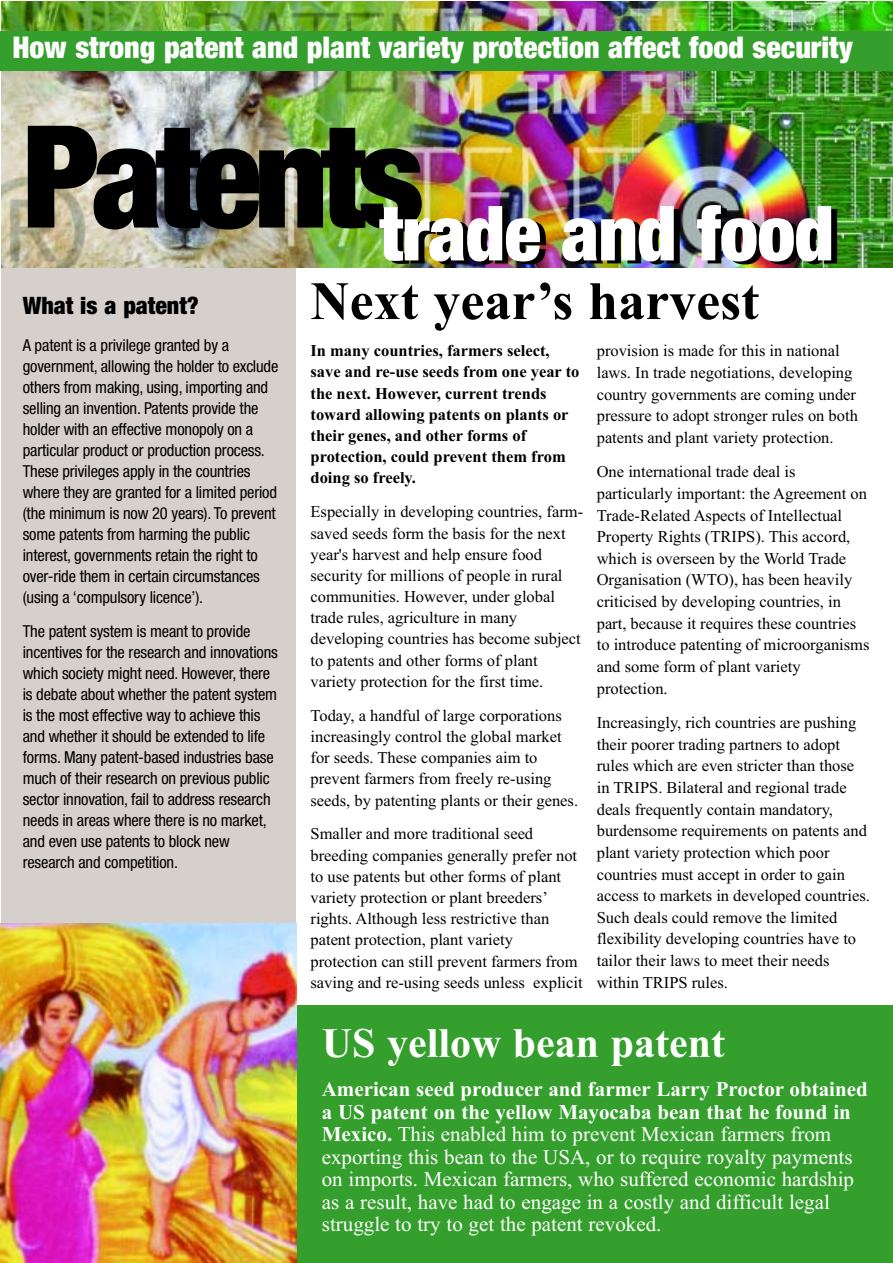
<style>
.page{position:relative;width:893px;height:1263px;background:#fff}
.page>*{position:absolute;margin:0;border:0;box-sizing:border-box;transform-origin:0 0}
.t1{font:900 condensed 142.5px "Helvetica Neue";letter-spacing:-.05em;color:#000}
.t2{font:900 condensed 76.05px "Helvetica Neue";letter-spacing:-.01em;color:#fff}
.t3{font:700 54px "Times";color:#000}
.t4{font:700 42px "Times";color:#fff}
.t5{font:900 condensed 30px "Helvetica Neue";color:#fff}
.t6{font:900 condensed 24px "Helvetica Neue";color:#000}
.t7{font:21px/22.5px "Times";color:#fff}
.t8{font:16.5px/21.6px "Times";color:#000}
.t9{font:condensed 16.5px/21px "Helvetica Neue";letter-spacing:-.01em;color:#000}
.t10{font:700 16.5px/21.1px "Times";color:#000}
.s1{font-weight:700}
</style>
<div class="page">
<div style="left:1px;top:256px;width:295px;height:676px;background:#d6d0cd"></div>
<div style="left:296px;top:1005px;width:596px;height:258px;background:#349f2c"></div>
<img style="left:2px;top:1px;width:890px;height:267px">
<div style="left:0;top:32px;width:892px;height:39px;background:#349f2c"></div>
<img style="left:0;top:924px;width:296px;height:339px">
<h3 class="t5" style="left:12px;top:36px;width:842px">How strong patent and plant variety protection affect food security</h3>
<h1 class="t1" style="left:23px;top:126px;width:403px">Patents</h1>
<h2 class="t2" style="left:379px;top:206px;width:456px">trade and food</h2>
<h3 class="t6" style="left:23px;top:297px;width:178px">What is a patent?</h3>
<p class="t9" style="left:23px;top:336px;width:257px">A patent is a privilege granted by a government, allowing the holder to exclude others from making, using, importing and selling an invention. Patents provide the holder with an effective monopoly on a particular product or production process.<br>These privileges apply in the countries where they are granted for a limited period (the minimum is now 20 years). To prevent some patents from harming the public interest, governments retain the right to over-ride them in certain circumstances (using a ‘compulsory licence’).</p>
<p class="t9" style="left:23px;top:622px;width:257px">The patent system is meant to provide incentives for the research and innovations which society might need. However, there is debate about whether the patent system is the most effective way to achieve this and whether it should be extended to life forms. Many patent-based industries base much of their research on previous public sector innovation, fail to address research needs in areas where there is no market, and even use patents to block new research and competition.</p>
<h3 class="t3" style="left:311px;top:269px;width:450px">Next year’s harvest</h3>
<p class="t10" style="left:310px;top:340px;width:271px">In many countries, farmers select, save and re-use seeds from one year to the next. However, current trends toward allowing patents on plants or their genes, and other forms of protection, could prevent them from doing so freely.</p>
<p class="t8" style="left:310px;top:501px;width:274px;line-height:21.1px">Especially in developing countries, farm&shy;saved seeds form the basis for the next year's harvest and help ensure food security for millions of people in rural communities. However, under global trade rules, agriculture in many developing countries has become subject to patents and other forms of plant variety protection for the first time.</p>
<p class="t8" style="left:310px;top:704px;width:269px;line-height:21.1px">Today, a handful of large corporations increasingly control the global market for seeds. These companies aim to prevent farmers from freely re-using seeds, by patenting plants or their genes.</p>
<p class="t8" style="left:310px;top:823px;width:274px;line-height:21.1px">Smaller and more traditional seed breeding companies generally prefer not to use patents but other forms of plant variety protection or plant breeders’ rights. Although less restrictive than patent protection, plant variety protection can still prevent farmers from saving and re-using seeds unless explicit</p>
<p class="t8" style="left:597px;top:340px;width:263px">provision is made for this in national laws. In trade negotiations, developing country governments are coming under pressure to adopt stronger rules on both patents and plant variety protection.</p>
<p class="t8" style="left:597px;top:461px;width:274px">One international trade deal is particularly important: the Agreement on Trade-Related Aspects of Intellectual Property Rights (TRIPS). This accord, which is overseen by the World Trade Organisation (WTO), has been heavily criticised by developing countries, in part, because it requires these countries to introduce patenting of microorganisms and some form of plant variety protection.</p>
<p class="t8" style="left:597px;top:711px;width:275px">Increasingly, rich countries are pushing their poorer trading partners to adopt rules which are even stricter than those in TRIPS. Bilateral and regional trade deals frequently contain mandatory, burdensome requirements on patents and plant variety protection which poor countries must accept in order to gain access to markets in developed countries.<br>Such deals could remove the limited flexibility developing countries have to tailor their laws to meet their needs within TRIPS rules.</p>
<h3 class="t4" style="left:322px;top:1018px;width:405px">US yellow bean patent</h3>
<p class="t7" style="left:322px;top:1078px;width:547px"><span class="s1">American seed producer and farmer Larry Proctor obtained a US patent on the yellow Mayocaba bean that he found in Mexico.</span> This enabled him to prevent Mexican farmers from exporting this bean to the USA, or to require royalty payments on imports. Mexican farmers, who suffered economic hardship as a result, have had to engage in a costly and difficult legal struggle to try to get the patent revoked.</p>
</div>
